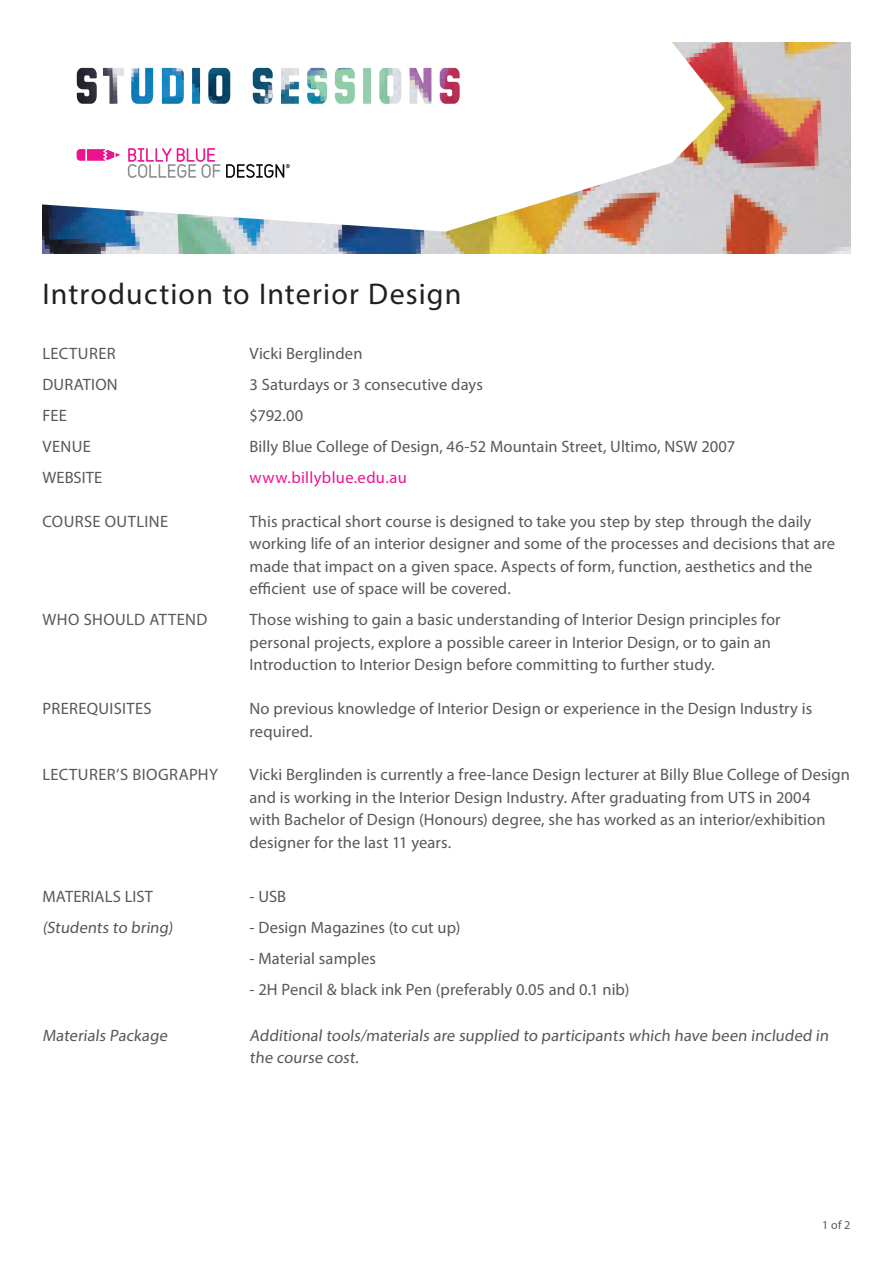
<style>
.page{position:relative;width:893px;height:1263px;background:#fff}
.page>*{position:absolute;margin:0;border:0;box-sizing:border-box;transform-origin:0 0}
.Header_Large{font:30px "Myriad Pro";letter-spacing:.04em;color:#231f20}
.t1{font:16.5px/22.5px "Myriad Pro";letter-spacing:.005em;color:#57585a}
.t2{font:16.5px "Myriad Pro";letter-spacing:.025em;color:#57585a}
.t3{font:16.5px "Myriad Pro";letter-spacing:.025em;color:#ed138f}
.t4{font:12px "Myriad Pro";color:#57585a}
</style>
<div class="page">
<img style="left:43px;top:42px;width:807px;height:212px">
<svg style="left:42px;top:42px;width:683px;height:190px"></svg>
<svg style="left:77px;top:149px;width:43px;height:12px"></svg>
<svg style="left:128px;top:148px;width:162px;height:30px"></svg>
<p class="Header_Large" style="left:43px;top:275px;width:420px">Introduction to Interior Design</p>
<p class="t1" style="left:43px;top:342px;width:75px">LECTURER</p>
<p class="t1" style="left:250px;top:342px;width:114px">Vicki Berglinden</p>
<p class="t1" style="left:43px;top:373px;width:77px">DURATION</p>
<p class="t1" style="left:250px;top:373px;width:235px">3 Saturdays or 3 consecutive days</p>
<p class="t1" style="left:43px;top:404px;width:26px">FEE</p>
<p class="t1" style="left:250px;top:404px;width:55px">$792.00</p>
<p class="t1" style="left:43px;top:435px;width:50px">VENUE</p>
<p class="t1" style="left:250px;top:435px;width:487px">Billy Blue College of Design, 46-52 Mountain Street, Ultimo, NSW 2007</p>
<p class="t1" style="left:43px;top:466px;width:61px">WEBSITE</p>
<p class="t3" style="left:250px;top:467px;width:159px">www.billyblue.edu.au</p>
<p class="t2" style="left:43px;top:511px;width:127px">COURSE OUTLINE</p>
<p class="t1" style="left:250px;top:510px;width:587px">This practical short course is designed to take you step by step through the daily working life of an interior designer and some of the processes and decisions that are made that impact on a given space. Aspects of form, function, aesthetics and the efficient use of space will be covered.</p>
<p class="t2" style="left:43px;top:609px;width:166px">WHO SHOULD ATTEND</p>
<p class="t1" style="left:250px;top:608px;width:533px">Those wishing to gain a basic understanding of Interior Design principles for personal projects, explore a possible career in Interior Design, or to gain an<br>Introduction to Interior Design before committing to further study.</p>
<p class="t1" style="left:43px;top:697px;width:111px">PREREQUISITES</p>
<p class="t1" style="left:250px;top:697px;width:564px">No previous knowledge of Interior Design or experience in the Design Industry is required.</p>
<p class="t2" style="left:43px;top:765px;width:177px">LECTURER’S BIOGRAPHY</p>
<p class="t1" style="left:250px;top:763px;width:602px">Vicki Berglinden is currently a free-lance Design lecturer at Billy Blue College of Design and is working in the Interior Design Industry. After graduating from UTS in 2004<br>with Bachelor of Design (Honours) degree, she has worked as an interior/exhibition designer for the last 11 years.</p>
<p class="t1" style="left:43px;top:885px;width:112px">MATERIALS LIST</p>
<p class="t1" style="left:250px;top:885px;width:38px">- USB</p>
<p class="t1" style="left:43px;top:916px;width:134px">(Students to bring)</p>
<p class="t1" style="left:250px;top:916px;width:212px">- Design Magazines (to cut up)</p>
<p class="t1" style="left:250px;top:947px;width:128px">- Material samples</p>
<p class="t1" style="left:250px;top:978px;width:381px">- 2H Pencil &amp; black ink Pen (preferably 0.05 and 0.1 nib)</p>
<p class="t1" style="left:43px;top:1024px;width:129px">Materials Package</p>
<p class="t1" style="left:250px;top:1024px;width:583px">Additional tools/materials are supplied to participants which have been included in the course cost.</p>
<p class="t4" style="left:822px;top:1218px;width:30px">1 of 2</p>
</div>
